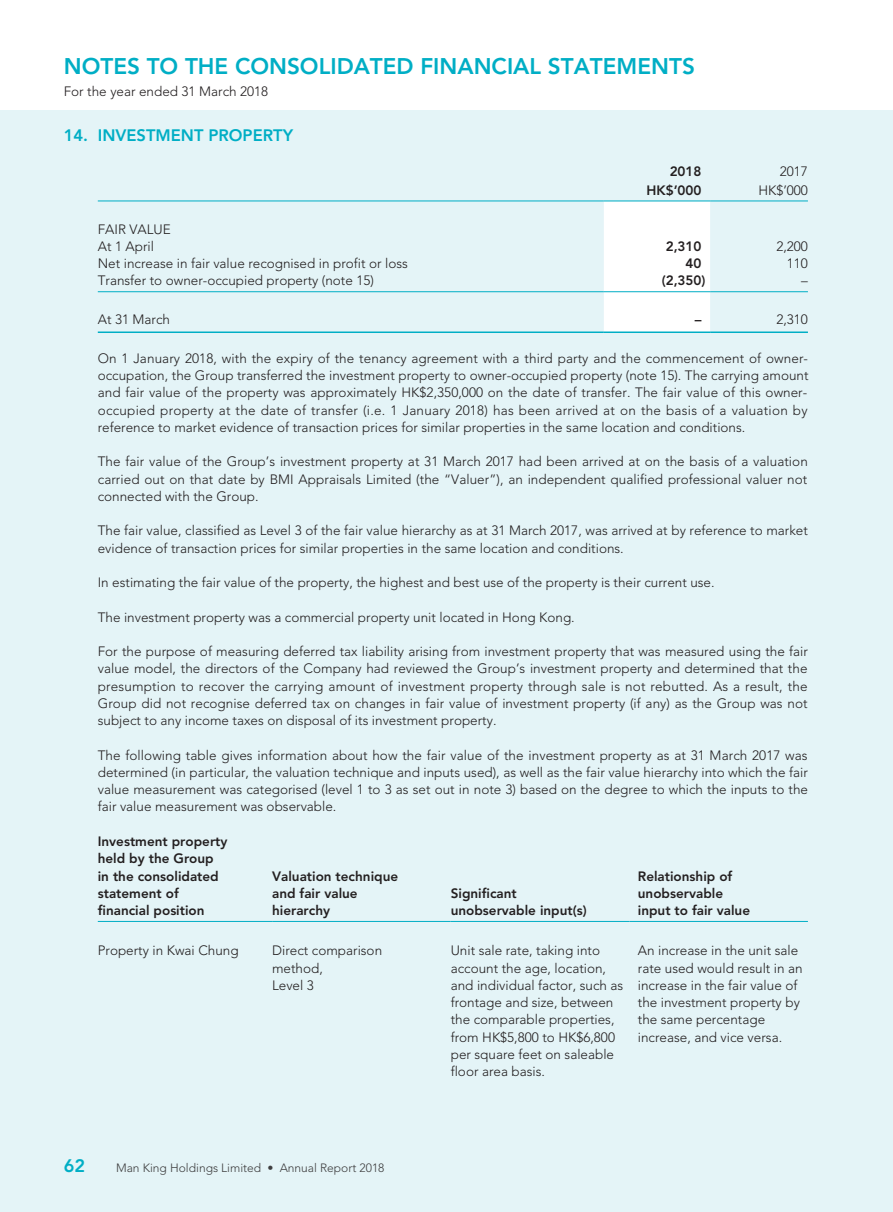
<style>
.page{position:relative;width:893px;height:1212px;background:#fff}
.page>*{position:absolute;margin:0;border:0;box-sizing:border-box;transform-origin:0 0}
.t1{font:800 22.5px "Avenir LT Std";color:#00aec5}
.t2{font:800 18px "Avenir LT Std";color:#00aec5}
._01_H1{font:800 16.5px "Avenir LT Std";color:#00aec5}
._00_txt{font:300 13.5px/17.2px "Avenir LT Std";color:#231f20;text-align:justify}
._50_Table_txt{font:300 13.5px/17.2px "Avenir LT Std";color:#231f20}
._50_Table_txt-2{font:800 13.5px "Avenir LT Std";color:#231f20}
.t3{font:300 12px "Avenir LT Std";color:#3e3e3f}
</style>
<div class="page">
<div style="left:0;top:111px;width:893px;height:1101px;background:#e4f4f7"></div>
<div style="left:604px;top:202px;width:106px;height:129px;background:#fff"></div>
<hr style="left:98px;top:201px;width:506px;height:1px;background:#00aec5">
<hr style="left:604px;top:201px;width:106px;height:1px;background:#00aec5">
<hr style="left:710px;top:201px;width:98px;height:1px;background:#00aec5">
<hr style="left:98px;top:291px;width:506px;height:1px;background:#00aec5">
<hr style="left:604px;top:291px;width:106px;height:1px;background:#00aec5">
<hr style="left:710px;top:291px;width:98px;height:1px;background:#00aec5">
<hr style="left:98px;top:331px;width:506px;height:2px;background:#00aec5">
<hr style="left:604px;top:331px;width:106px;height:2px;background:#00aec5">
<hr style="left:710px;top:331px;width:98px;height:2px;background:#00aec5">
<hr style="left:98px;top:921px;width:174px;height:1px;background:#00aec5">
<hr style="left:272px;top:921px;width:179px;height:1px;background:#00aec5">
<hr style="left:451px;top:921px;width:178px;height:1px;background:#00aec5">
<hr style="left:629px;top:921px;width:179px;height:1px;background:#00aec5">
<h1 class="t1" style="left:64px;top:53px;width:633px">NOTES TO THE CONSOLIDATED FINANCIAL STATEMENTS</h1>
<p class="_00_txt" style="left:64px;top:83px;width:206px">For the year ended 31 March 2018</p>
<p class="_01_H1" style="left:64px;top:126px;width:231px">14. INVESTMENT PROPERTY</p>
<p class="_50_Table_txt-2" style="left:670px;top:163px;width:33px">2018</p>
<p class="_50_Table_txt" style="left:780px;top:163px;width:30px">2017</p>
<p class="_50_Table_txt-2" style="left:646px;top:182px;width:57px">HK$’000</p>
<p class="_50_Table_txt" style="left:758px;top:181px;width:51px">HK$’000</p>
<p class="_50_Table_txt" style="left:98px;top:220px;width:75px">FAIR VALUE</p>
<p class="_50_Table_txt" style="left:98px;top:238px;width:58px">At 1 April</p>
<p class="_50_Table_txt-2" style="left:666px;top:238px;width:37px">2,310</p>
<p class="_50_Table_txt" style="left:776px;top:238px;width:33px">2,200</p>
<p class="_50_Table_txt" style="left:98px;top:255px;width:312px">Net increase in fair value recognised in profit or loss</p>
<p class="_50_Table_txt-2" style="left:686px;top:255px;width:17px">40</p>
<p class="_50_Table_txt" style="left:787px;top:255px;width:23px">110</p>
<p class="_50_Table_txt" style="left:98px;top:272px;width:278px">Transfer to owner-occupied property (note 15)</p>
<p class="_50_Table_txt-2" style="left:662px;top:273px;width:45px">(2,350)</p>
<p class="_50_Table_txt" style="left:801px;top:272px;width:8px">–</p>
<p class="_50_Table_txt" style="left:98px;top:311px;width:74px">At 31 March</p>
<p class="_50_Table_txt-2" style="left:695px;top:312px;width:8px">–</p>
<p class="_50_Table_txt" style="left:776px;top:311px;width:33px">2,310</p>
<p class="_00_txt" style="left:98px;top:350px;width:712px">On 1 January 2018, with the expiry of the tenancy agreement with a third party and the commencement of owner&shy;occupation, the Group transferred the investment property to owner-occupied property (note 15). The carrying amount and fair value of the property was approximately HK$2,350,000 on the date of transfer. The fair value of this owner&shy;occupied property at the date of transfer (i.e. 1 January 2018) has been arrived at on the basis of a valuation by reference to market evidence of transaction prices for similar properties in the same location and conditions.</p>
<p class="_00_txt" style="left:98px;top:453px;width:711px">The fair value of the Group’s investment property at 31 March 2017 had been arrived at on the basis of a valuation carried out on that date by BMI Appraisals Limited (the “Valuer”), an independent qualified professional valuer not connected with the Group.</p>
<p class="_00_txt" style="left:98px;top:522px;width:712px">The fair value, classified as Level 3 of the fair value hierarchy as at 31 March 2017, was arrived at by reference to market evidence of transaction prices for similar properties in the same location and conditions.</p>
<p class="_00_txt" style="left:98px;top:574px;width:618px">In estimating the fair value of the property, the highest and best use of the property is their current use.</p>
<p class="_00_txt" style="left:98px;top:608px;width:478px">The investment property was a commercial property unit located in Hong Kong.</p>
<p class="_00_txt" style="left:98px;top:643px;width:712px">For the purpose of measuring deferred tax liability arising from investment property that was measured using the fair value model, the directors of the Company had reviewed the Group’s investment property and determined that the presumption to recover the carrying amount of investment property through sale is not rebutted. As a result, the Group did not recognise deferred tax on changes in fair value of investment property (if any) as the Group was not subject to any income taxes on disposal of its investment property.</p>
<p class="_00_txt" style="left:98px;top:746px;width:712px">The following table gives information about how the fair value of the investment property as at 31 March 2017 was determined (in particular, the valuation technique and inputs used), as well as the fair value hierarchy into which the fair value measurement was categorised (level 1 to 3 as set out in note 3) based on the degree to which the inputs to the fair value measurement was observable.</p>
<p class="_50_Table_txt-2" style="left:98px;top:833px;width:131px">Investment property</p>
<p class="_50_Table_txt-2" style="left:98px;top:850px;width:118px">held by the Group</p>
<p class="_50_Table_txt-2" style="left:98px;top:868px;width:123px">in the consolidated</p>
<p class="_50_Table_txt-2" style="left:98px;top:885px;width:82px">statement of</p>
<p class="_50_Table_txt-2" style="left:98px;top:902px;width:108px">financial position</p>
<p class="_50_Table_txt-2" style="left:638px;top:868px;width:96px">Relationship of</p>
<p class="_50_Table_txt-2" style="left:638px;top:885px;width:87px">unobservable</p>
<p class="_50_Table_txt-2" style="left:638px;top:902px;width:114px">input to fair value</p>
<p class="_50_Table_txt-2" style="left:272px;top:868px;width:128px">Valuation technique</p>
<p class="_50_Table_txt-2" style="left:272px;top:885px;width:87px">and fair value</p>
<p class="_50_Table_txt-2" style="left:272px;top:902px;width:60px">hierarchy</p>
<p class="_50_Table_txt-2" style="left:451px;top:885px;width:68px">Significant</p>
<p class="_50_Table_txt-2" style="left:451px;top:902px;width:137px">unobservable input(s)</p>
<p class="_50_Table_txt" style="left:98px;top:942px;width:142px">Property in Kwai Chung</p>
<p class="_50_Table_txt" style="left:272px;top:942px;width:112px">Direct comparison</p>
<p class="_50_Table_txt" style="left:272px;top:959px;width:52px">method,</p>
<p class="_50_Table_txt" style="left:272px;top:977px;width:43px">Level 3</p>
<h2 class="t2" style="left:64px;top:1155px;width:23px">62</h2>
<p class="t3" style="left:116px;top:1160px;width:270px">Man King Holdings Limited • Annual Report 2018</p>
<p class="_50_Table_txt" style="left:451px;top:942px;width:174px">Unit sale rate, taking into account the age, location, and individual factor, such as frontage and size, between the comparable properties, from HK$5,800 to HK$6,800 per square feet on saleable floor area basis.</p>
<p class="_50_Table_txt" style="left:638px;top:942px;width:166px">An increase in the unit sale rate used would result in an increase in the fair value of the investment property by the same percentage increase, and vice versa.</p>
</div>
